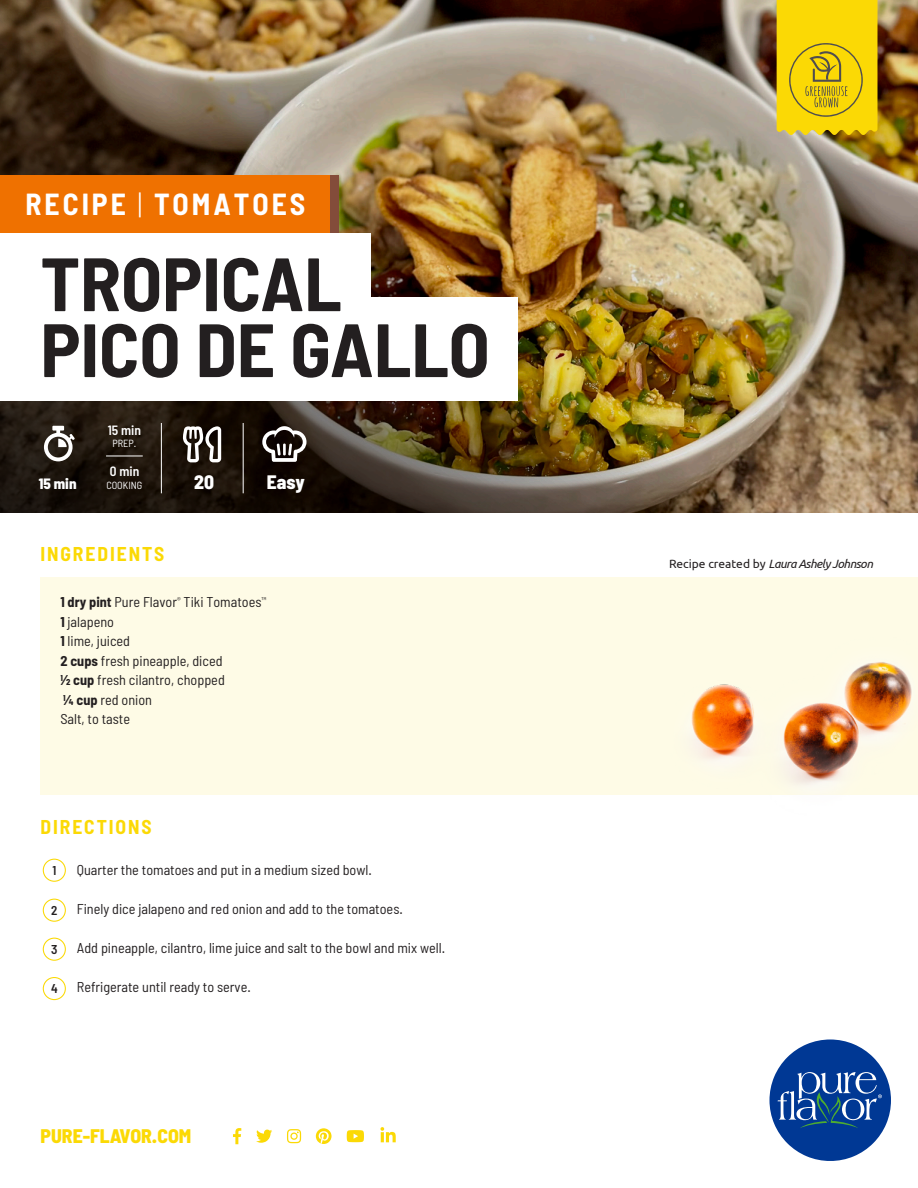
<style>
.page{position:relative;width:918px;height:1188px;background:#fff}
.page>*{position:absolute;margin:0;border:0;box-sizing:border-box;transform-origin:0 0}
.t1{font:700 semi-condensed 75.3px/65.8px "Barlow";color:#231f20}
.t2{font:700 semi-condensed 29.7px "Barlow";letter-spacing:.1em;color:#fff}
.t3{font:800 semi-condensed 19.65px "Barlow";color:#fbd905}
.t4{font:700 semi-condensed 19.5px "Barlow";letter-spacing:.1em;color:#fbd905}
.t5{font:800 semi-condensed 19.5px "Barlow";color:#fff}
.t6{font:800 semi-condensed 15px "Barlow";color:#fff}
.t7{font:semi-condensed 14.25px/19.5px "Barlow";color:#231f20}
.t8{font:600 semi-condensed 13.5px "Barlow";color:#fff}
.t9{font:600 semi-condensed 12.9px "Barlow";color:#231f20}
.t10{font:italic 12px "Ubuntu";letter-spacing:-.04em;color:#231f20}
.t11{font:semi-condensed 10.35px "Barlow";color:#fff}
.s1{font-weight:300}
.s2{font-weight:700}
.s3{font-style:normal}
</style>
<div class="page">
<img style="left:0;top:0;width:918px;height:513px">
<div style="left:40px;top:578px;width:878px;height:217px;background:#fefbe6"></div>
<svg style="left:183px;top:426px;width:38px;height:36px"></svg>
<svg style="left:262px;top:426px;width:45px;height:36px"></svg>
<svg style="left:44px;top:426px;width:31px;height:35px"></svg>
<hr style="left:161px;top:423px;width:1px;height:70px;background:#fff">
<hr style="left:243px;top:423px;width:1px;height:70px;background:#fff">
<hr style="left:106px;top:456px;width:37px;height:1px;background:#fff">
<div style="left:0;top:176px;width:331px;height:57px;background:#ef7100"></div>
<svg style="left:769px;top:1040px;width:122px;height:121px"></svg>
<svg style="left:777px;top:0;width:101px;height:135px;background:#edcd0b"></svg>
<svg style="left:233px;top:1128px;width:131px;height:16px"></svg>
<svg style="left:381px;top:1127px;width:15px;height:15px"></svg>
<div style="left:43px;top:859px;width:23px;height:23px;border:1px solid #fbd905;border-radius:50%"></div>
<div style="left:43px;top:899px;width:23px;height:23px;border:1px solid #fbd905;border-radius:50%"></div>
<div style="left:43px;top:938px;width:23px;height:23px;border:1px solid #fbd905;border-radius:50%"></div>
<div style="left:43px;top:977px;width:23px;height:23px;border:1px solid #fbd905;border-radius:50%"></div>
<div style="left:0;top:233px;width:371px;height:103px;background:#fff"></div>
<div style="left:0;top:297px;width:518px;height:104px;background:#fff"></div>
<img style="left:691px;top:662px;width:221px;height:127px">
<div style="left:330px;top:176px;width:9px;height:57px;background:#834c3a"></div>
<h2 class="t2" style="left:26px;top:186px;width:281px">RECIPE <span class="s1">|</span> TOMATOES</h2>
<h1 class="t1" style="left:40px;top:249px;width:451px">TROPICAL<br>PICO DE GALLO</h1>
<p class="t8" style="left:108px;top:422px;width:35px">15 min</p>
<p class="t8" style="left:110px;top:463px;width:31px">0 min</p>
<p class="t11" style="left:106px;top:479px;width:37px">COOKING</p>
<p class="t11" style="left:112px;top:437px;width:25px">PREP.</p>
<p class="t6" style="left:39px;top:474px;width:39px">15 min</p>
<h3 class="t5" style="left:194px;top:470px;width:21px">20</h3>
<h3 class="t5" style="left:267px;top:470px;width:40px">Easy</h3>
<h3 class="t4" style="left:40px;top:542px;width:125px">INGREDIENTS</h3>
<p class="t7" style="left:60px;top:592px;width:207px"><span class="s2">1 dry pint</span> Pure Flavor<sup>®</sup> Tiki Tomatoes<sup>™<br></sup><span class="s2">1</span> jalapeno<br><span class="s2">1</span> lime, juiced<br><span class="s2">2 cups</span> fresh pineapple, diced<br><span class="s2">1⁄2 cup</span> fresh cilantro, chopped<br><span class="s2">1⁄4 cup</span> red onion<br>Salt, to taste</p>
<h3 class="t4" style="left:40px;top:815px;width:113px">DIRECTIONS</h3>
<p class="t9" style="left:52px;top:862px;width:5px">1</p>
<p class="t9" style="left:51px;top:902px;width:8px">2</p>
<p class="t9" style="left:51px;top:941px;width:8px">3</p>
<p class="t9" style="left:51px;top:980px;width:8px">4</p>
<p class="t7" style="left:77px;top:860px;width:297px">Quarter the tomatoes and put in a medium sized bowl.</p>
<p class="t7" style="left:77px;top:899px;width:328px">Finely dice jalapeno and red onion and add to the tomatoes.</p>
<p class="t7" style="left:77px;top:938px;width:370px">Add pineapple, cilantro, lime juice and salt to the bowl and mix well.</p>
<p class="t7" style="left:77px;top:977px;width:176px">Refrigerate until ready to serve.</p>
<h3 class="t3" style="left:40px;top:1124px;width:152px">PURE-FLAVOR.COM</h3>
<p class="t10" style="left:669px;top:556px;width:206px"><span class="s3">Recipe created by</span> Laura Ashely Johnson</p>
</div>
